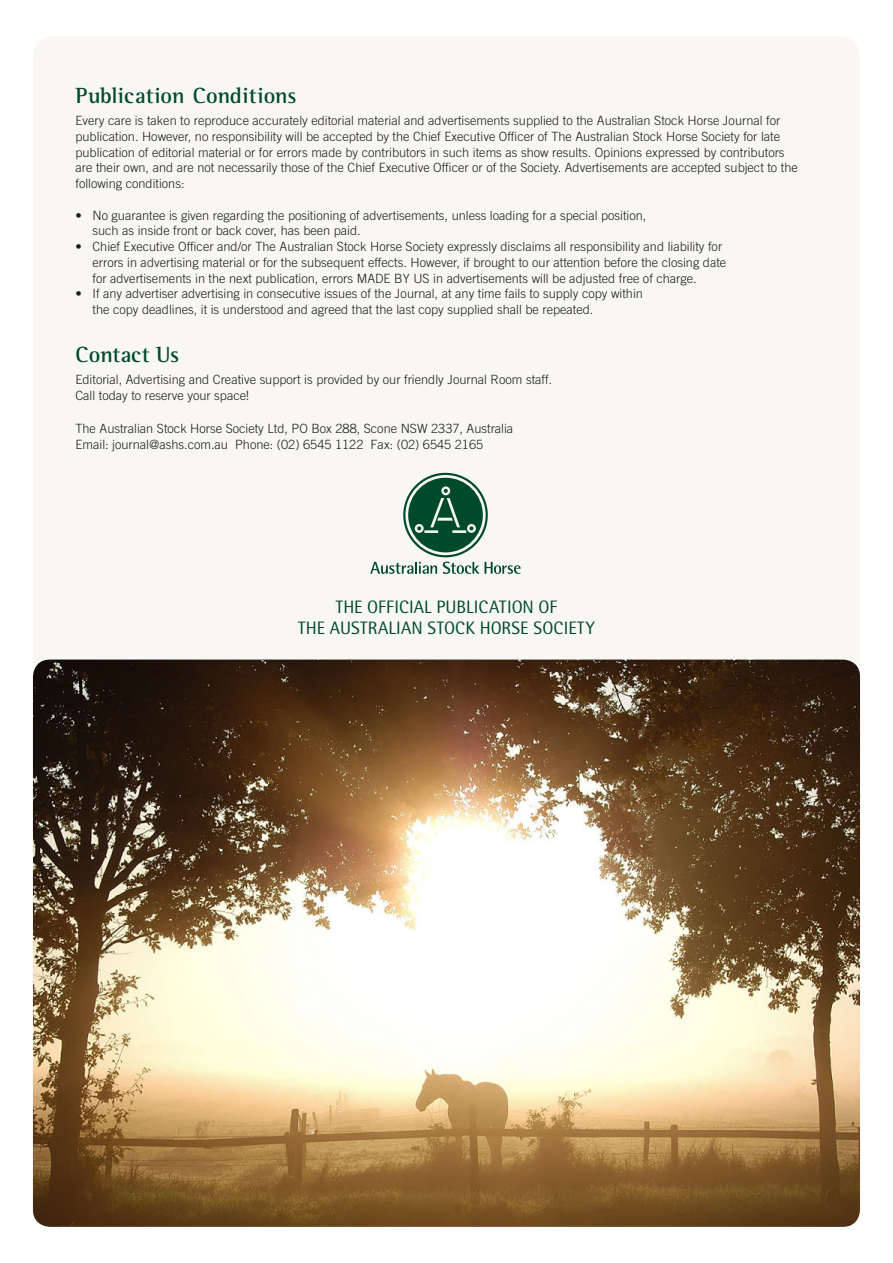
<style>
.page{position:relative;width:893px;height:1263px;background:#fff}
.page>*{position:absolute;margin:0;border:0;box-sizing:border-box;transform-origin:0 0}
.t1{font:700 22.5px "Rotis Semi Serif";color:#004a2c}
.t2{font:18px/21px "Rotis Semi Sans";letter-spacing:.01em;color:#004a2c;text-align:center}
.t3{font:300 12.75px/15.8px "Trade Gothic";color:#1d1d1b}
</style>
<div class="page">
<div style="left:33px;top:36px;width:827px;height:1191px;background:#f8f7f4;border-radius:21px"></div>
<svg style="left:370px;top:473px;width:151px;height:101px"></svg>
<img style="left:33px;top:659px;width:827px;height:568px">
<p class="t1" style="left:75px;top:82px;width:222px">Publication Conditions</p>
<p class="t3" style="left:75px;top:112px;width:724px">Every care is taken to reproduce accurately editorial material and advertisements supplied to the Australian Stock Horse Journal for publication. However, no responsibility will be accepted by the Chief Executive Officer of The Australian Stock Horse Society for late publication of editorial material or for errors made by contributors in such items as show results. Opinions expressed by contributors are their own, and are not necessarily those of the Chief Executive Officer or of the Society. Advertisements are accepted subject to the following conditions:</p>
<p class="t3" style="left:92px;top:207px;width:555px;text-indent:-17px">• No guarantee is given regarding the positioning of advertisements, unless loading for a special position, such as inside front or back cover, has been paid.</p>
<p class="t3" style="left:92px;top:238px;width:635px;text-indent:-17px">• Chief Executive Officer and/or The Australian Stock Horse Society expressly disclaims all responsibility and liability for errors in advertising material or for the subsequent effects. However, if brought to our attention before the closing date for advertisements in the next publication, errors MADE BY US in advertisements will be adjusted free of charge.</p>
<p class="t3" style="left:92px;top:286px;width:552px;text-indent:-17px">• If any advertiser advertising in consecutive issues of the Journal, at any time fails to supply copy within the copy deadlines, it is understood and agreed that the last copy supplied shall be repeated.</p>
<p class="t1" style="left:75px;top:341px;width:105px">Contact Us</p>
<p class="t3" style="left:75px;top:372px;width:478px">Editorial, Advertising and Creative support is provided by our friendly Journal Room staff.</p>
<p class="t3" style="left:75px;top:388px;width:175px">Call today to reserve your space!</p>
<p class="t3" style="left:75px;top:420px;width:439px">The Australian Stock Horse Society Ltd, PO Box 288, Scone NSW 2337, Australia</p>
<p class="t3" style="left:75px;top:436px;width:409px">Email: journal@ashs.com.au Phone: (02) 6545 1122 Fax: (02) 6545 2165</p>
<p class="t2" style="left:298px;top:596px;width:298px">THE OFFICIAL PUBLICATION OF<br>THE AUSTRALIAN STOCK HORSE SOCIETY</p>
</div>
